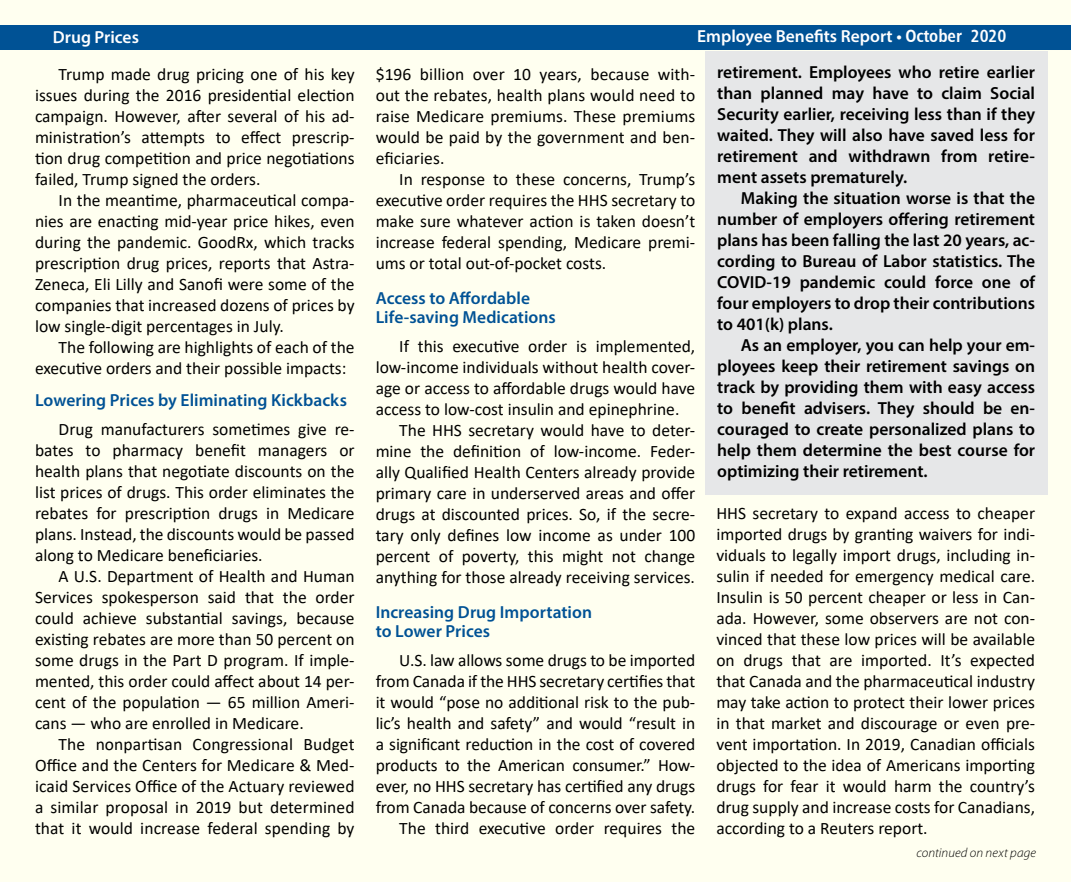
<style>
.page{position:relative;width:1071px;height:882px;background:#fff}
.page>*{position:absolute;margin:0;border:0;box-sizing:border-box;transform-origin:0 0}
.t1{font:17.5px/21px "Calibri";color:#000;text-align:justify}
.t2{font:600 17.5px/21px "Myriad Pro";color:#000;text-align:justify}
.t3{font:600 17.5px/19.2px "Myriad Pro";color:#005295}
.t4{font:600 17.5px "Myriad Pro";color:#fff}
.t5{font:italic 300 13.12px "Myriad Pro";letter-spacing:.01em;color:#000}
.s1{font-family:"Humanist 777 BT Bold Condensed B";font-weight:400}
</style>
<div class="page">
<div style="left:1px;top:1px;width:1070px;height:881px;background:#fffff0"></div>
<div style="left:0;top:25px;width:1071px;height:24px;background:#005295"></div>
<div style="left:705px;top:51px;width:342px;height:443px;background:#e6e7e8"></div>
<p class="t4" style="left:53px;top:26px;width:88px">Drug Prices</p>
<p class="t4" style="left:697px;top:25px;width:311px">Employee Benefits Report • <span class="s1">October 2020</span></p>
<p class="t1" style="left:35px;top:63px;width:321px;text-indent:24px">Trump made drug pricing one of his key issues during the 2016 presidential election campaign. However, after several of his ad&shy;ministration’s attempts to effect prescrip&shy;tion drug competition and price negotiations failed, Trump signed the orders.</p>
<p class="t1" style="left:35px;top:189px;width:321px;text-indent:24px">In the meantime, pharmaceutical compa&shy;nies are enacting mid-year price hikes, even during the pandemic. GoodRx, which tracks prescription drug prices, reports that Astra-Zeneca, Eli Lilly and Sanofi were some of the companies that increased dozens of prices by low single-digit percentages in July.</p>
<p class="t1" style="left:35px;top:336px;width:321px;text-indent:24px">The following are highlights of each of the executive orders and their possible impacts:</p>
<p class="t3" style="left:35px;top:390px;width:313px">Lowering Prices by Eliminating Kickbacks</p>
<p class="t1" style="left:35px;top:418px;width:321px;text-indent:24px">Drug manufacturers sometimes give re&shy;bates to pharmacy benefit managers or health plans that negotiate discounts on the list prices of drugs. This order eliminates the rebates for prescription drugs in Medicare plans. Instead, the discounts would be passed along to Medicare beneficiaries.</p>
<p class="t1" style="left:35px;top:565px;width:321px;text-indent:24px">A U.S. Department of Health and Human Services spokesperson said that the order could achieve substantial savings, because existing rebates are more than 50 percent on some drugs in the Part D program. If imple&shy;mented, this order could affect about 14 per&shy;cent of the population — 65 million Ameri&shy;cans — who are enrolled in Medicare.</p>
<p class="t1" style="left:35px;top:733px;width:321px;text-indent:24px">The nonpartisan Congressional Budget Office and the Centers for Medicare &amp; Med&shy;icaid Services Office of the Actuary reviewed a similar proposal in 2019 but determined that it would increase federal spending by</p>
<p class="t1" style="left:376px;top:63px;width:321px">$196 billion over 10 years, because with&shy;out the rebates, health plans would need to raise Medicare premiums. These premiums would be paid by the government and ben&shy;eficiaries.</p>
<p class="t1" style="left:376px;top:168px;width:321px;text-indent:24px">In response to these concerns, Trump’s executive order requires the HHS secretary to make sure whatever action is taken doesn’t increase federal spending, Medicare premi&shy;ums or total out-of-pocket costs.</p>
<p class="t3" style="left:376px;top:288px;width:182px">Access to Affordable<br>Life-saving Medications</p>
<p class="t1" style="left:399px;top:335px;width:298px">If this executive order is implemented,</p>
<p class="t1" style="left:376px;top:356px;width:321px">low-income individuals without health cover-</p>
<p class="t1" style="left:376px;top:377px;width:321px">age or access to affordable drugs would have</p>
<p class="t1" style="left:376px;top:398px;width:305px">access to low-cost insulin and epinephrine.</p>
<p class="t1" style="left:399px;top:419px;width:298px">The HHS secretary would have to deter-</p>
<p class="t1" style="left:376px;top:440px;width:321px">mine the definition of low-income. Feder-</p>
<p class="t1" style="left:376px;top:461px;width:321px">ally Qualified Health Centers already provide</p>
<p class="t1" style="left:376px;top:482px;width:321px">primary care in underserved areas and offer</p>
<p class="t1" style="left:376px;top:503px;width:321px">drugs at discounted prices. So, if the secre-</p>
<p class="t1" style="left:376px;top:524px;width:321px">tary only defines low income as under 100</p>
<p class="t1" style="left:376px;top:545px;width:321px">percent of poverty, this might not change</p>
<p class="t1" style="left:376px;top:566px;width:321px">anything for those already receiving services.</p>
<p class="t3" style="left:376px;top:602px;width:218px">Increasing Drug Importation to Lower Prices</p>
<p class="t1" style="left:376px;top:649px;width:321px;text-align:right">U.S. law allows some drugs to be imported from Canada if the HHS secretary certifies that it would “pose no additional risk to the pub&shy;lic’s health and safety” and would “result in a significant reduction in the cost of covered products to the American consumer.” How&shy;ever, no HHS secretary has certified any drugs from Canada because of concerns over safety.<br>The third executive order requires the</p>
<p class="t2" style="left:717px;top:61px;width:319px">retirement. Employees who retire earlier than planned may have to claim Social Security earlier, receiving less than if they waited. They will also have saved less for retirement and withdrawn from retire&shy;ment assets prematurely.</p>
<p class="t2" style="left:717px;top:187px;width:319px;text-indent:24px">Making the situation worse is that the number of employers offering retirement plans has been falling the last 20 years, ac&shy;cording to Bureau of Labor statistics. The COVID-19 pandemic could force one of four employers to drop their contributions to 401(k) plans.</p>
<p class="t2" style="left:717px;top:334px;width:319px;text-indent:24px">As an employer, you can help your em&shy;ployees keep their retirement savings on track by providing them with easy access to benefit advisers. They should be en&shy;couraged to create personalized plans to help them determine the best course for optimizing their retirement.</p>
<p class="t1" style="left:716px;top:502px;width:320px">HHS secretary to expand access to cheaper imported drugs by granting waivers for indi&shy;viduals to legally import drugs, including in&shy;sulin if needed for emergency medical care.<br>Insulin is 50 percent cheaper or less in Can&shy;ada. However, some observers are not con&shy;vinced that these low prices will be available on drugs that are imported. It’s expected that Canada and the pharmaceutical industry may take action to protect their lower prices in that market and discourage or even pre&shy;vent importation. In 2019, Canadian officials objected to the idea of Americans importing drugs for fear it would harm the country’s drug supply and increase costs for Canadians, according to a Reuters report.</p>
<p class="t5" style="left:916px;top:846px;width:121px">continued on next page</p>
</div>
